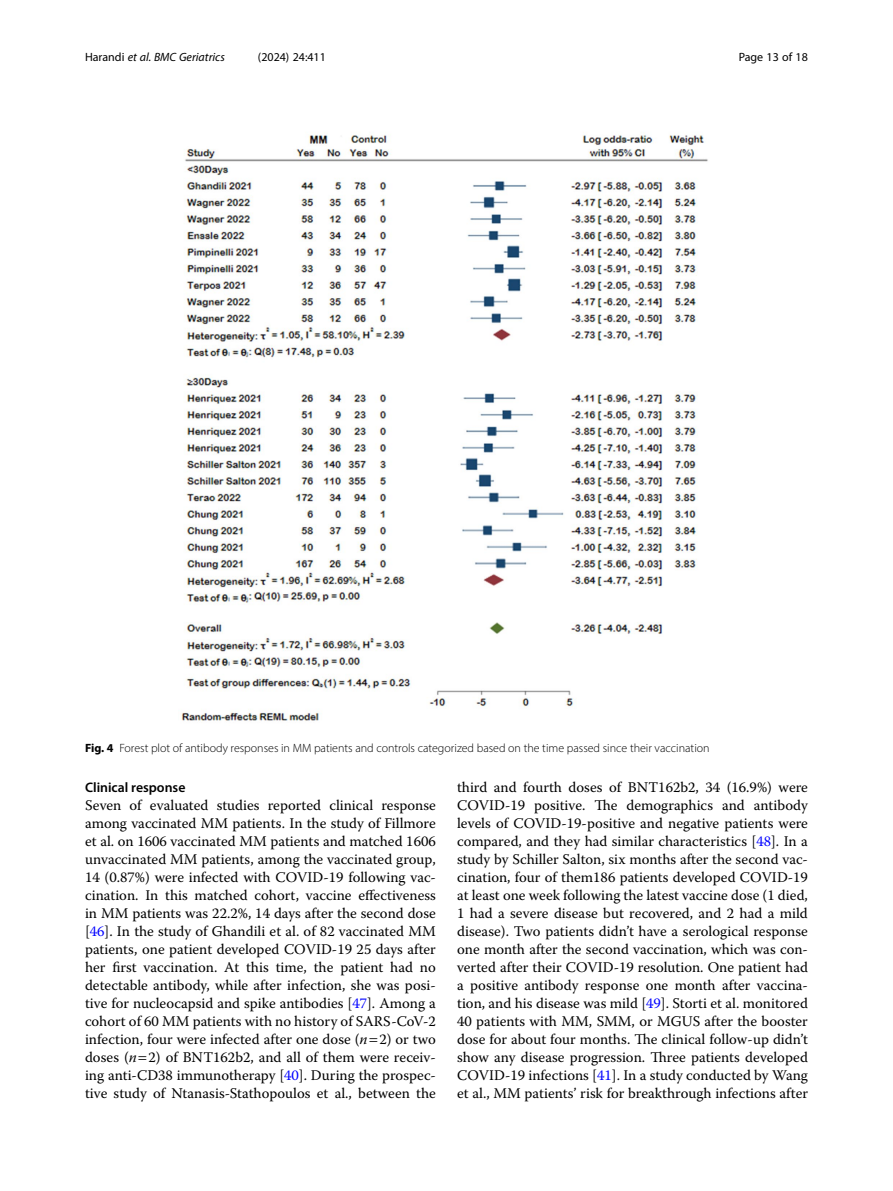
<style>
.page{position:relative;width:893px;height:1191px;background:#fff}
.page>*{position:absolute;margin:0;border:0;box-sizing:border-box;transform-origin:0 0}
.Body_Text{font:14.7px/18px "Warnock Pro";color:#000;text-align:justify}
.Head_2{font:600 13.8px "Myriad Pro";color:#000}
.Figure_Caption{font:300 12px "Myriad Pro";color:#000}
.t1{font:italic 12px "Myriad Pro";color:#000}
.t2{font:12px "Myriad Pro";color:#000}
.s1{font-style:normal}
.s2{font-weight:700}
.s3{color:#00f}
.s4{font-style:italic}
</style>
<div class="page">
<img style="left:181px;top:132px;width:527px;height:589px">
<p class="t1" style="left:85px;top:50px;width:141px"><span class="s1">Harandi</span> et al. BMC Geriatrics</p>
<p class="t2" style="left:258px;top:50px;width:70px">(2024) 24:411</p>
<p class="t2" style="left:739px;top:50px;width:71px">Page 13 of 18</p>
<p class="Figure_Caption" style="left:85px;top:741px;width:626px"><span class="s2">Fig. 4</span> Forest plot of antibody responses in MM patients and controls categorized based on the time passed since their vaccination</p>
<p class="Head_2" style="left:85px;top:779px;width:102px">Clinical response</p>
<p class="Body_Text" style="left:85px;top:796px;width:352px">Seven of evaluated studies reported clinical response among vaccinated MM patients. In the study of Fillmore et al. on 1606 vaccinated MM patients and matched 1606 unvaccinated MM patients, among the vaccinated group, 14 (0.87%) were infected with COVID-19 following vac&shy;cination. In this matched cohort, vaccine effectiveness in MM patients was 22.2%, 14 days after the second dose [<span class="s3">46</span>]. In the study of Ghandili et al. of 82 vaccinated MM patients, one patient developed COVID-19 25 days after her first vaccination. At this time, the patient had no detectable antibody, while after infection, she was posi&shy;tive for nucleocapsid and spike antibodies [<span class="s3">47</span>]. Among a cohort of 60 MM patients with no history of SARS-CoV-2 infection, four were infected after one dose (<span class="s4">n</span> 2) or two doses (<span class="s4">n</span> 2) of BNT162b2, and all of them were receiv&shy;ing anti-CD38 immunotherapy [<span class="s3">40</span>]. During the prospec&shy;tive study of Ntanasis-Stathopoulos et al., between the</p>
<p class="Body_Text" style="left:457px;top:778px;width:352px">third and fourth doses of BNT162b2, 34 (16.9%) were COVID-19 positive. The demographics and antibody levels of COVID-19-positive and negative patients were compared, and they had similar characteristics [<span class="s3">48</span>]. In a study by Schiller Salton, six months after the second vac&shy;cination, four of them186 patients developed COVID-19 at least one week following the latest vaccine dose (1 died, 1 had a severe disease but recovered, and 2 had a mild disease). Two patients didn’t have a serological response one month after the second vaccination, which was con&shy;verted after their COVID‐19 resolution. One patient had a positive antibody response one month after vaccina&shy;tion, and his disease was mild [<span class="s3">49</span>]. Storti et al. monitored 40 patients with MM, SMM, or MGUS after the booster dose for about four months. The clinical follow-up didn’t show any disease progression. Three patients developed COVID-19 infections [<span class="s3">41</span>]. In a study conducted by Wang et al., MM patients’ risk for breakthrough infections after</p>
</div>
